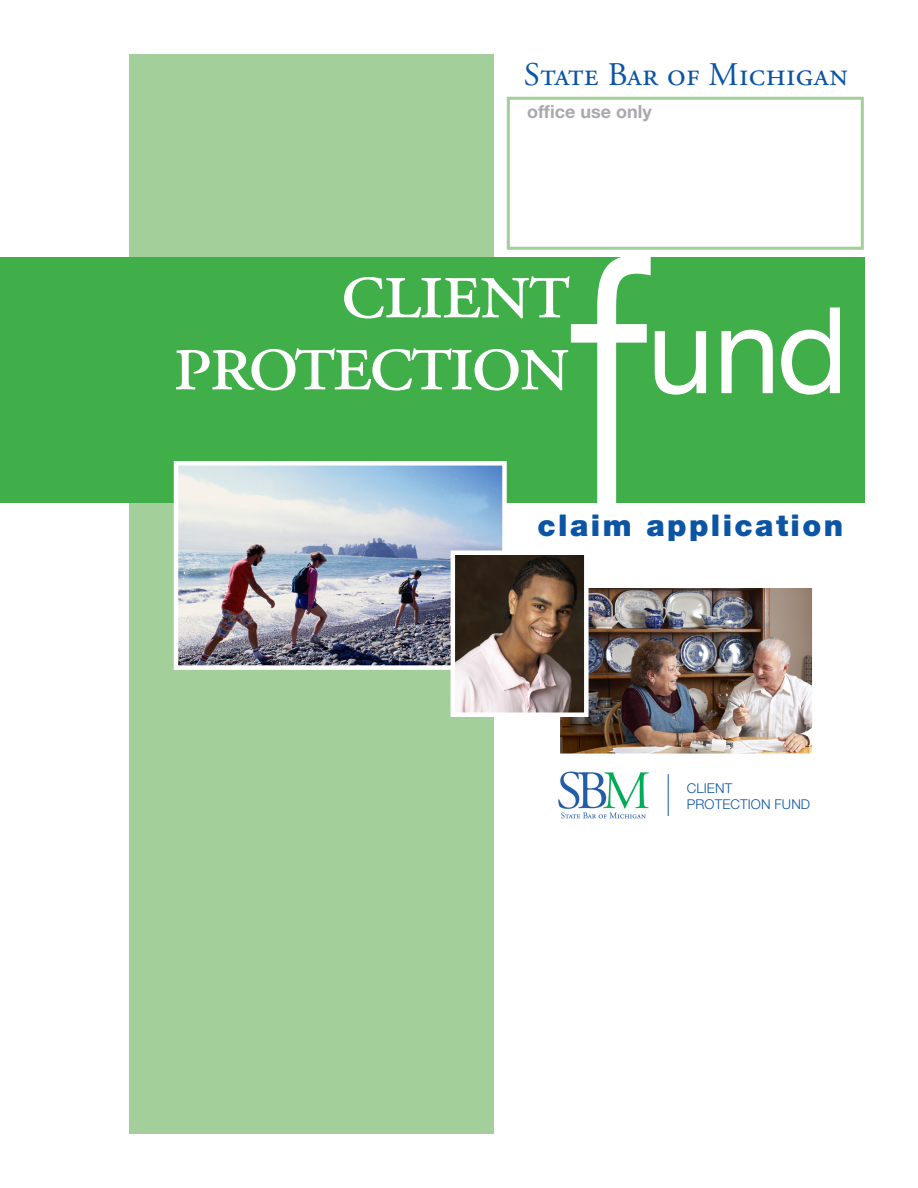
<style>
.page{position:relative;width:918px;height:1188px;background:#fff}
.page>*{position:absolute;margin:0;border:0;box-sizing:border-box;transform-origin:0 0}
.t1{font:300 348px "Helvetica Neue LT Std";color:#fff;scale:.86 1}
.t2{font:120px "Helvetica Neue LT Std";color:#fff}
.t3{font:90px "Adobe Garamond Pro";letter-spacing:-.04em;color:#fff}
.t4{font:33px "Adobe Garamond Pro";letter-spacing:.01em;color:#0c55a4}
.t5{font:900 30px "Helvetica Neue LT Std";letter-spacing:.08em;color:#0c55a4}
.t6{font:700 18px "Helvetica Neue LT Std";color:#a8a9ad}
.t7{font:300 13.5px "Helvetica Neue LT Std";letter-spacing:.01em;color:#0c55a4}
</style>
<div class="page">
<div style="left:129px;top:54px;width:364px;height:1080px;background:#a3cf9a"></div>
<div style="left:0;top:257px;width:865px;height:246px;background:#40ae49"></div>
<img style="left:179px;top:466px;width:323px;height:199px">
<div style="left:174px;top:461px;width:333px;height:209px;border:4px solid #fff"></div>
<img style="left:561px;top:589px;width:251px;height:164px">
<div style="left:556px;top:584px;width:261px;height:174px;border:4px solid #fff"></div>
<img style="left:456px;top:555px;width:128px;height:157px">
<div style="left:451px;top:550px;width:138px;height:167px;border:4px solid #fff"></div>
<div style="left:507px;top:97px;width:357px;height:153px;border:3px solid #a3cf9a"></div>
<img style="left:558px;top:771px;width:91px;height:48px">
<hr style="left:668px;top:774px;width:1px;height:42px;background:#0c55a4">
<p class="t4" style="left:524px;top:55px;width:326px">State Bar of Michigan</p>
<p class="t6" style="left:527px;top:100px;width:126px">office use only</p>
<p class="t1" style="left:569px;top:167px;width:92px">f</p>
<p class="t3" style="left:341px;top:235px;width:231px">client</p>
<p class="t3" style="left:172px;top:307px;width:400px">protection</p>
<p class="t2" style="left:647px;top:279px;width:202px">und</p>
<p class="t5" style="left:538px;top:507px;width:307px">claim application</p>
<p class="t7" style="left:687px;top:780px;width:47px">CLIENT</p>
<p class="t7" style="left:687px;top:796px;width:125px">PROTECTION FUND</p>
</div>
